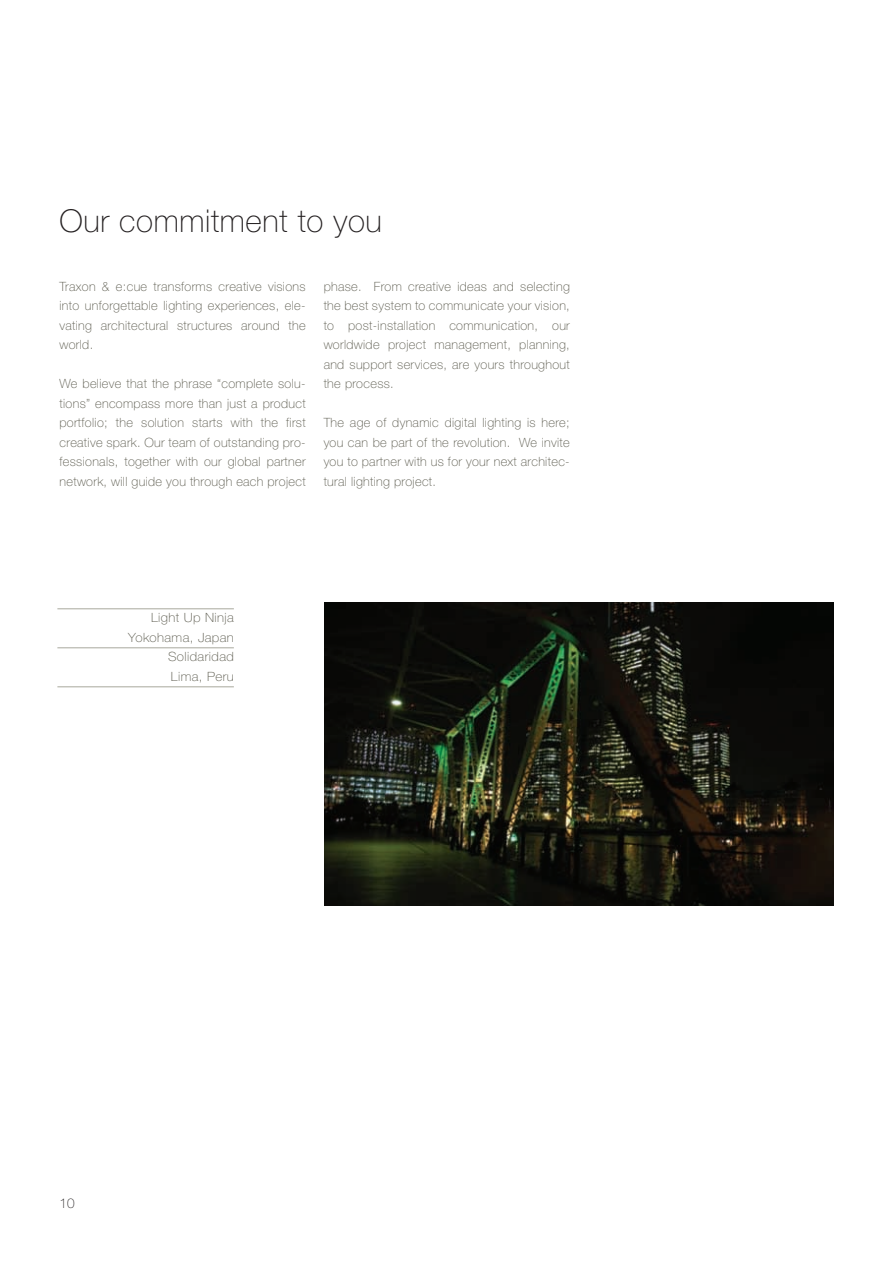
<style>
.page{position:relative;width:893px;height:1263px;background:#fff}
.page>*{position:absolute;margin:0;border:0;box-sizing:border-box;transform-origin:0 0}
.t1{font:100 31.5px "Helvetica Neue";letter-spacing:.02em;color:#231f20}
.t2{font:100 13.5px "Helvetica Neue";color:#231f20}
.t3{font:100 12.75px/19.5px "Helvetica Neue";letter-spacing:.025em;color:#58574a;text-align:justify}
.t4{font:100 12.75px/19.5px "Helvetica Neue";letter-spacing:.025em;color:#58574a;text-align:right;scale:1.05 1}
</style>
<div class="page">
<img style="left:324px;top:603px;width:509px;height:303px">
<hr style="left:57px;top:608px;width:177px;height:1px;background:#a8a89d">
<hr style="left:57px;top:647px;width:177px;height:1px;background:#a8a89d">
<hr style="left:57px;top:686px;width:177px;height:1px;background:#a8a89d">
<h1 class="t1" style="left:60px;top:203px;width:324px">Our commitment to you</h1>
<p class="t3" style="left:60px;top:276px;width:248px">Traxon &amp; e:cue transforms creative visions into unforgettable lighting experiences, ele&shy;vating architectural structures around the world.</p>
<p class="t3" style="left:60px;top:374px;width:248px">We believe that the phrase “complete solu&shy;tions” encompass more than just a product portfolio; the solution starts with the first creative spark. Our team of outstanding pro&shy;fessionals, together with our global partner network, will guide you through each project</p>
<p class="t3" style="left:324px;top:276px;width:248px">phase. From creative ideas and selecting the best system to communicate your vision, to post-installation communication, our worldwide project management, planning, and support services, are yours throughout the process.</p>
<p class="t3" style="left:324px;top:413px;width:248px">The age of dynamic digital lighting is here; you can be part of the revolution. We invite you to partner with us for your next architec&shy;tural lighting project.</p>
<p class="t4" style="left:128px;top:608px;width:102px">Light Up Ninja<br>Yokohama, Japan<br>Solidaridad<br>Lima, Peru</p>
<p class="t2" style="left:60px;top:1195px;width:17px">10</p>
</div>
